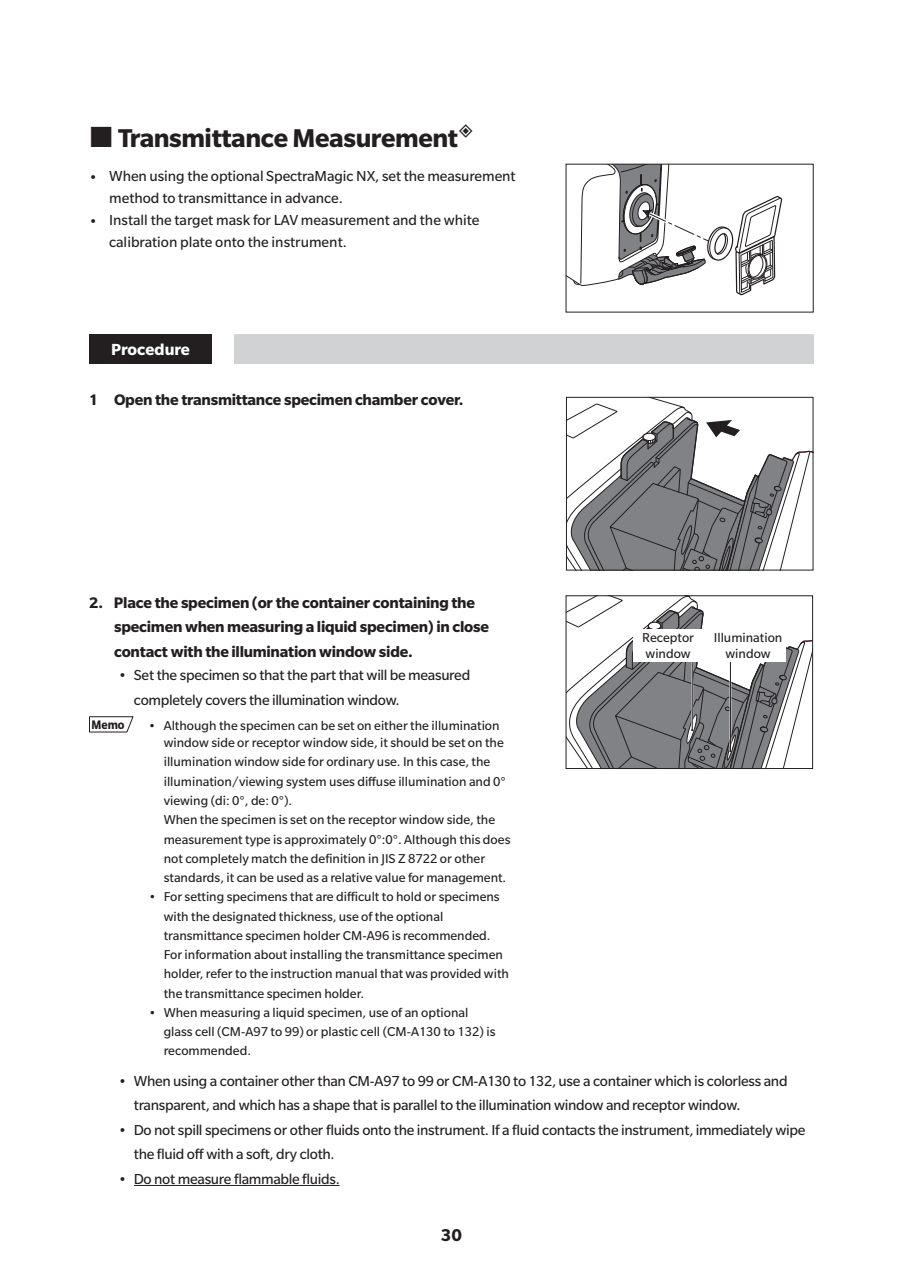
<style>
.page{position:relative;width:903px;height:1275px;background:#fff}
.page>*{position:absolute;margin:0;border:0;box-sizing:border-box;transform-origin:0 0}
.t1{font:700 28px "Slate Pro";letter-spacing:-.015em;color:#231f20}
.t2{font:700 18.55px "Slate Pro";color:#231f20}
.t3{font:700 17.5px "Slate Pro";color:#fff}
.t4{font:700 16.62px/24.5px "Slate Pro";letter-spacing:-.015em;color:#231f20}
.t5{font:15.75px/24.5px "Slate Pro";letter-spacing:-.015em;color:#231f20}
.t6{font:14px/19.2px "Slate Pro";color:#231f20}
.t7{font:700 13.47px "Slate Pro";color:#231f20;scale:.9 1}
</style>
<div class="page">
<hr style="left:134px;top:1185px;width:206px;height:1px;background:#231f20">
<div style="left:89px;top:334px;width:123px;height:30px;background:#231f20"></div>
<div style="left:235px;top:334px;width:579px;height:30px;background:#d1d2d4"></div>
<svg style="left:89px;top:716px;width:45px;height:16px"></svg>
<svg style="left:568px;top:166px;width:214px;height:130px"></svg>
<svg style="left:568px;top:399px;width:243px;height:169px"></svg>
<div style="left:566px;top:397px;width:247px;height:173px;border:1px solid #231f20"></div>
<svg style="left:568px;top:597px;width:243px;height:170px"></svg>
<div style="left:566px;top:595px;width:247px;height:174px;border:1px solid #231f20"></div>
<div style="left:633px;top:630px;width:70px;height:32px;background:#fff"></div>
<div style="left:710px;top:630px;width:76px;height:32px;background:#fff"></div>
<h1 class="t1" style="left:118px;top:122px;width:341px">Transmittance Measurement</h1>
<p class="t5" style="left:109px;top:165px;width:408px;line-height:22.1px;text-indent:-20px">• When using the optional SpectraMagic NX, set the measurement method to transmittance in advance.</p>
<p class="t5" style="left:109px;top:209px;width:372px;line-height:22.1px;text-indent:-20px">• Install the target mask for LAV measurement and the white calibration plate onto the instrument.</p>
<p class="t3" style="left:111px;top:339px;width:80px">Procedure</p>
<p class="t4" style="left:89px;top:387px;width:376px">1 Open the transmittance specimen chamber cover.</p>
<p class="t4" style="left:114px;top:590px;width:377px;text-indent:-25px">2. Place the specimen (or the container containing the specimen when measuring a liquid specimen) in close contact with the illumination window side.</p>
<p class="t5" style="left:134px;top:663px;width:338px;text-indent:-15px">• Set the specimen so that the part that will be measured completely covers the illumination window.</p>
<p class="t7" style="left:91px;top:717px;width:38px">Memo</p>
<p class="t6" style="left:148px;top:716px;width:357px;line-height:17.5px;text-align:right">• Although the specimen can be set on either the illumination window side or receptor window side, it should be set on the</p>
<p class="t6" style="left:164px;top:752px;width:348px">illumination window side for ordinary use. In this case, the illumination/viewing system uses diffuse illumination and 0° viewing (di: 0°, de: 0°).<br>When the specimen is set on the receptor window side, the measurement type is approximately 0°:0°. Although this does not completely match the definition in JIS Z 8722 or other standards, it can be used as a relative value for management.</p>
<p class="t6" style="left:164px;top:887px;width:347px;text-indent:-15px">• For setting specimens that are difficult to hold or specimens with the designated thickness, use of the optional transmittance specimen holder CM-A96 is recommended.<br>For information about installing the transmittance specimen holder, refer to the instruction manual that was provided with the transmittance specimen holder.</p>
<p class="t6" style="left:164px;top:1003px;width:333px;text-indent:-15px">• When measuring a liquid specimen, use of an optional glass cell (CM-A97 to 99) or plastic cell (CM-A130 to 132) is recommended.</p>
<p class="t5" style="left:134px;top:1068px;width:655px;text-indent:-15px">• When using a container other than CM-A97 to 99 or CM-A130 to 132, use a container which is colorless and transparent, and which has a shape that is parallel to the illumination window and receptor window.</p>
<p class="t5" style="left:134px;top:1117px;width:673px;text-indent:-15px">• Do not spill specimens or other fluids onto the instrument. If a fluid contacts the instrument, immediately wipe the fluid off with a soft, dry cloth.</p>
<p class="t5" style="left:119px;top:1166px;width:223px">• Do not measure flammable fluids.</p>
<p class="t6" style="left:642px;top:630px;width:53px;line-height:15.8px">Receptor window</p>
<p class="t6" style="left:714px;top:630px;width:70px;line-height:15.8px;text-align:center">Illumination window</p>
<h2 class="t2" style="left:441px;top:1224px;width:23px">30</h2>
</div>
